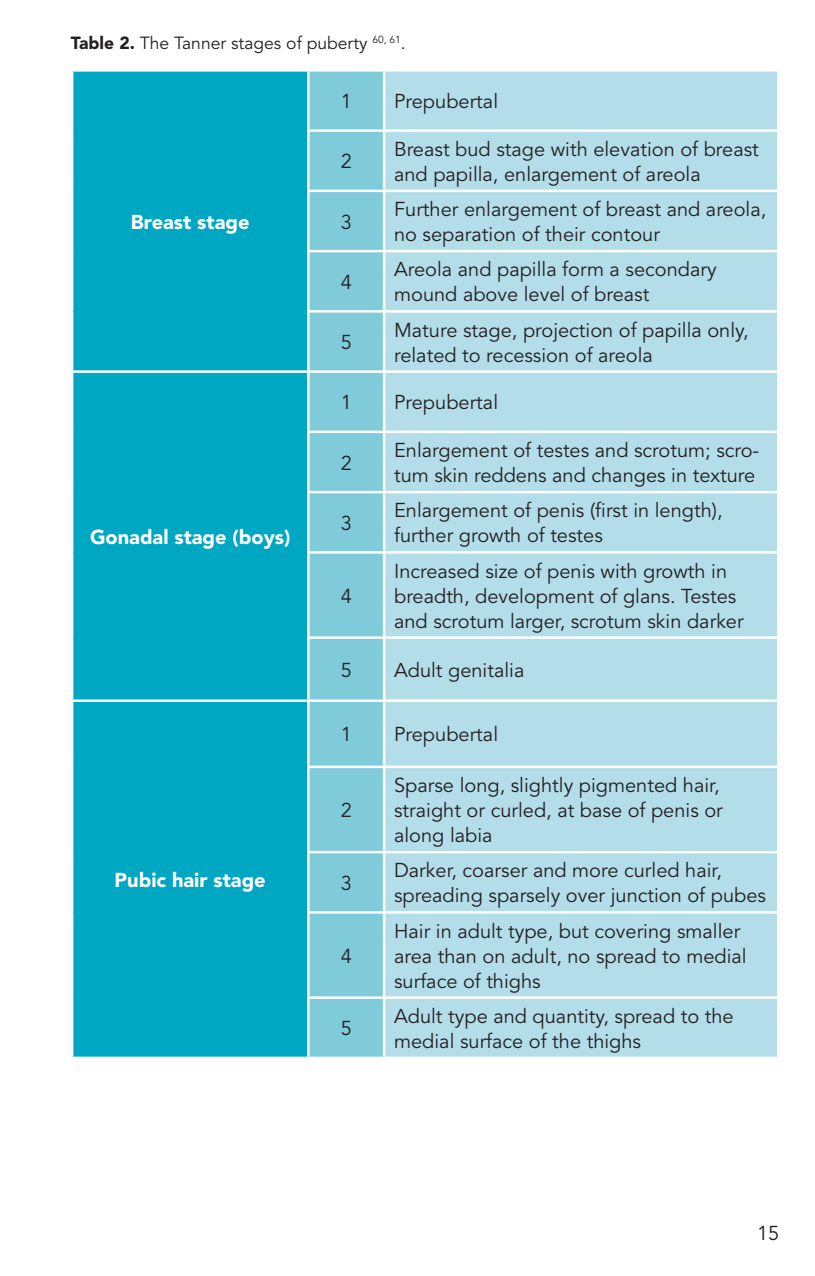
<style>
.page{position:relative;width:815px;height:1276px;background:#fff}
.page>*{position:absolute;margin:0;border:0;box-sizing:border-box;transform-origin:0 0}
.Text{font:20px/25px "Avenir";color:#231f20}
.Text-2{font:900 20px "Avenir";color:#fff}
.Legende{font:17.5px "Avenir";color:#231f20}
.s1{font-weight:900}
</style>
<div class="page">
<div style="left:73px;top:72px;width:234px;height:984px;background:#00a7c2"></div>
<div style="left:310px;top:72px;width:73px;height:984px;background:#7fcbda"></div>
<div style="left:385px;top:72px;width:392px;height:984px;background:#b3dde9"></div>
<hr style="left:307px;top:129px;width:77px;height:3px;background:#fff">
<hr style="left:384px;top:129px;width:396px;height:3px;background:#fff">
<hr style="left:307px;top:190px;width:77px;height:2px;background:#fff">
<hr style="left:384px;top:190px;width:396px;height:2px;background:#fff">
<hr style="left:307px;top:250px;width:77px;height:2px;background:#fff">
<hr style="left:384px;top:250px;width:396px;height:2px;background:#fff">
<hr style="left:307px;top:310px;width:77px;height:3px;background:#fff">
<hr style="left:384px;top:310px;width:396px;height:3px;background:#fff">
<hr style="left:71px;top:370px;width:237px;height:3px;background:#fff">
<hr style="left:308px;top:370px;width:76px;height:3px;background:#fff">
<hr style="left:384px;top:370px;width:396px;height:3px;background:#fff">
<hr style="left:307px;top:430px;width:77px;height:3px;background:#fff">
<hr style="left:384px;top:430px;width:396px;height:3px;background:#fff">
<hr style="left:307px;top:491px;width:77px;height:2px;background:#fff">
<hr style="left:384px;top:491px;width:396px;height:2px;background:#fff">
<hr style="left:307px;top:551px;width:77px;height:2px;background:#fff">
<hr style="left:384px;top:551px;width:396px;height:2px;background:#fff">
<hr style="left:307px;top:636px;width:77px;height:3px;background:#fff">
<hr style="left:384px;top:636px;width:396px;height:3px;background:#fff">
<hr style="left:71px;top:699px;width:237px;height:3px;background:#fff">
<hr style="left:308px;top:699px;width:76px;height:3px;background:#fff">
<hr style="left:384px;top:699px;width:396px;height:3px;background:#fff">
<hr style="left:307px;top:765px;width:77px;height:3px;background:#fff">
<hr style="left:384px;top:765px;width:396px;height:3px;background:#fff">
<hr style="left:307px;top:851px;width:77px;height:2px;background:#fff">
<hr style="left:384px;top:851px;width:396px;height:2px;background:#fff">
<hr style="left:307px;top:911px;width:77px;height:2px;background:#fff">
<hr style="left:384px;top:911px;width:396px;height:2px;background:#fff">
<hr style="left:307px;top:996px;width:77px;height:3px;background:#fff">
<hr style="left:384px;top:996px;width:396px;height:3px;background:#fff">
<p class="Legende" style="left:71px;top:33px;width:336px"><span class="s1">Table 2.</span> The Tanner stages of puberty <sup>60,</sup> <sup>61</sup>.</p>
<p class="Text" style="left:341px;top:89px;width:13px">1</p>
<p class="Text" style="left:394px;top:89px;width:106px">Prepubertal</p>
<p class="Text-2" style="left:131px;top:209px;width:120px">Breast stage</p>
<p class="Text-2" style="left:90px;top:525px;width:202px">Gonadal stage (boys)</p>
<p class="Text-2" style="left:115px;top:868px;width:153px">Pubic hair stage</p>
<p class="Text" style="left:341px;top:149px;width:13px">2</p>
<p class="Text" style="left:341px;top:210px;width:13px">3</p>
<p class="Text" style="left:341px;top:270px;width:13px">4</p>
<p class="Text" style="left:341px;top:330px;width:13px">5</p>
<p class="Text" style="left:394px;top:137px;width:366px">Breast bud stage with elevation of breast and papilla, enlargement of areola</p>
<p class="Text" style="left:394px;top:197px;width:374px">Further enlargement of breast and areola, no separation of their contour</p>
<p class="Text" style="left:394px;top:257px;width:324px">Areola and papilla form a secondary mound above level of breast</p>
<p class="Text" style="left:394px;top:318px;width:356px">Mature stage, projection of papilla only, related to recession of areola</p>
<p class="Text" style="left:341px;top:390px;width:13px">1</p>
<p class="Text" style="left:394px;top:390px;width:106px">Prepubertal</p>
<p class="Text" style="left:341px;top:451px;width:13px">2</p>
<p class="Text" style="left:341px;top:511px;width:13px">3</p>
<p class="Text" style="left:341px;top:584px;width:13px">4</p>
<p class="Text" style="left:394px;top:438px;width:367px">Enlargement of testes and scrotum; scro&shy;tum skin reddens and changes in texture</p>
<p class="Text" style="left:394px;top:498px;width:330px">Enlargement of penis (first in length), further growth of testes</p>
<p class="Text" style="left:394px;top:559px;width:351px">Increased size of penis with growth in breadth, development of glans. Testes and scrotum larger, scrotum skin darker</p>
<p class="Text" style="left:341px;top:658px;width:13px">5</p>
<p class="Text" style="left:394px;top:658px;width:132px">Adult genitalia</p>
<p class="Text" style="left:341px;top:722px;width:13px">1</p>
<p class="Text" style="left:394px;top:722px;width:106px">Prepubertal</p>
<p class="Text" style="left:341px;top:798px;width:13px">2</p>
<p class="Text" style="left:341px;top:871px;width:13px">3</p>
<p class="Text" style="left:341px;top:944px;width:13px">4</p>
<p class="Text" style="left:341px;top:1016px;width:13px">5</p>
<p class="Text" style="left:394px;top:773px;width:330px">Sparse long, slightly pigmented hair, straight or curled, at base of penis or along labia</p>
<p class="Text" style="left:394px;top:858px;width:373px">Darker, coarser and more curled hair, spreading sparsely over junction of pubes</p>
<p class="Text" style="left:394px;top:919px;width:354px">Hair in adult type, but covering smaller area than on adult, no spread to medial surface of thighs</p>
<p class="Text" style="left:394px;top:1004px;width:341px">Adult type and quantity, spread to the medial surface of the thighs</p>
<p class="Text" style="left:757px;top:1221px;width:24px">15</p>
</div>
